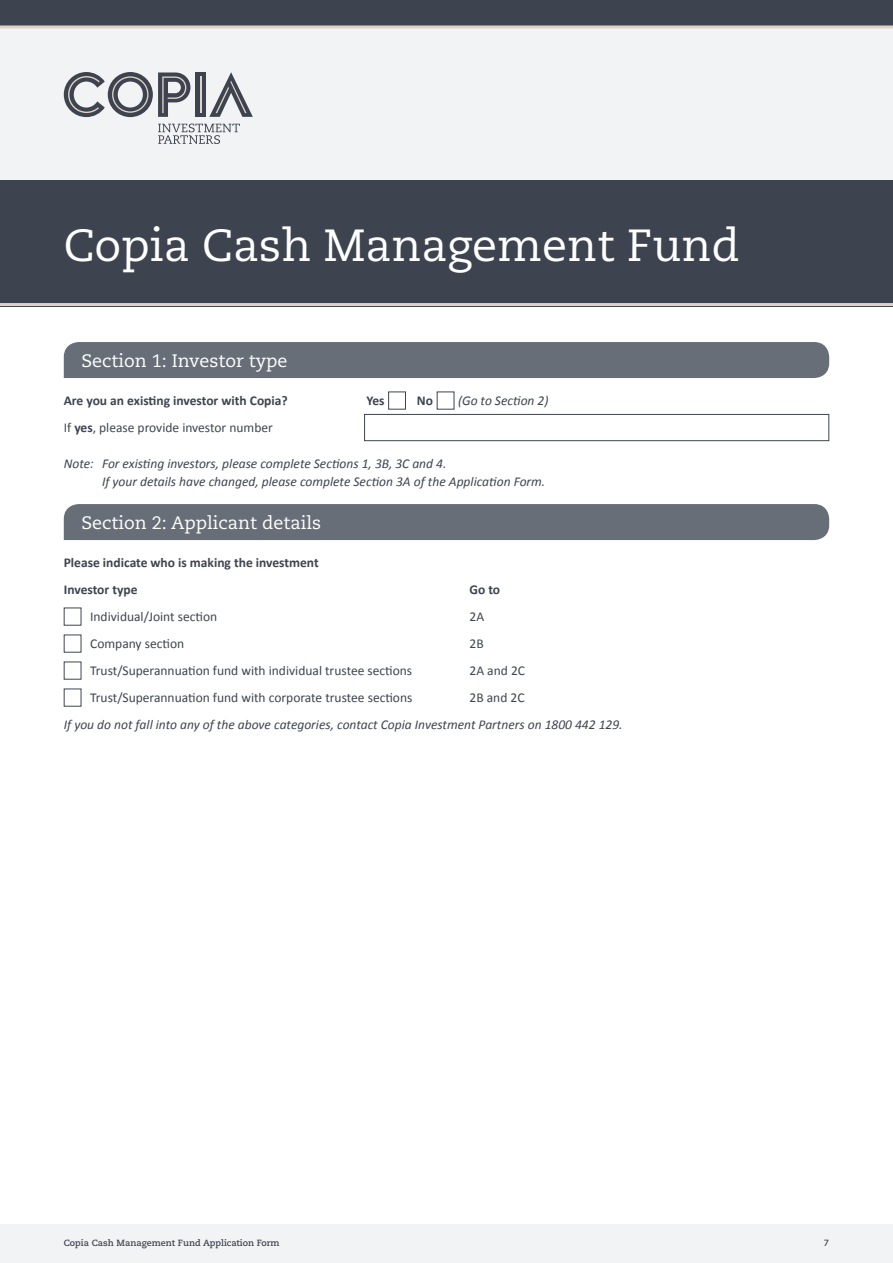
<style>
.page{position:relative;width:893px;height:1263px;background:#fff}
.page>*{position:absolute;margin:0;border:0;box-sizing:border-box;transform-origin:0 0}
.t1{font:45px "Caecilia LT Std";color:#fff}
.t2{font:18px "Caecilia LT Std";color:#fff}
.t3{font:italic 13.5px "Calibri";color:#3e444f}
.t4{font:13.5px "Calibri";color:#3e444f}
.t5{font:700 13.5px "Calibri";color:#3e444f}
.t6{font:700 9px "Caecilia LT Std";color:#3e444f}
.s1{font-weight:700}
</style>
<div class="page">
<div style="left:0;top:1224px;width:893px;height:39px;background:#f2f3f4"></div>
<div style="left:0;top:171px;width:893px;height:135px;background:#3e444f"></div>
<div style="left:0;top:26px;width:893px;height:154px;background:#f2f3f4"></div>
<div style="left:0;top:0;width:893px;height:27px;background:#3e444f"></div>
<hr style="left:0;top:26px;width:893px;height:3px;background:#ded3ca">
<hr style="left:0;top:303px;width:893px;height:3px;background:#ded3ca">
<div style="left:196px;top:73px;width:10px;height:44px;background:#3e444f"></div>
<hr style="left:200px;top:76px;width:1px;height:37px;background:#ded3ca">
<svg style="left:64px;top:72px;width:126px;height:45px"></svg>
<svg style="left:209px;top:72px;width:44px;height:45px"></svg>
<svg style="left:158px;top:124px;width:82px;height:20px"></svg>
<div style="left:64px;top:342px;width:765px;height:36px;background:#686e78"></div>
<div style="left:64px;top:504px;width:765px;height:36px;background:#686e78"></div>
<div style="left:388px;top:392px;width:18px;height:18px;border:1px solid #3e444f"></div>
<div style="left:64px;top:608px;width:17px;height:18px;border:1px solid #3e444f"></div>
<div style="left:64px;top:662px;width:17px;height:18px;border:1px solid #3e444f"></div>
<div style="left:364px;top:414px;width:465px;height:27px;border:1px solid #3e444f"></div>
<h1 class="t1" style="left:64px;top:219px;width:678px">Copia Cash Management Fund</h1>
<p class="t2" style="left:81px;top:350px;width:208px">Section 1: Investor type</p>
<p class="t5" style="left:64px;top:392px;width:225px">Are you an existing investor with Copia?</p>
<p class="t4" style="left:64px;top:419px;width:211px">If <span class="s1">yes</span>, please provide investor number</p>
<p class="t5" style="left:366px;top:392px;width:20px">Yes</p>
<p class="t5" style="left:417px;top:392px;width:18px">No</p>
<p class="t3" style="left:458px;top:391px;width:92px">(Go to Section 2)</p>
<p class="t3" style="left:64px;top:454px;width:384px">Note: For existing investors, please complete Sections 1, 3B, 3C and 4.</p>
<p class="t3" style="left:102px;top:472px;width:445px">If your details have changed, please complete Section 3A of the Application Form.</p>
<p class="t2" style="left:81px;top:512px;width:241px">Section 2: Applicant details</p>
<p class="t5" style="left:64px;top:554px;width:256px">Please indicate who is making the investment</p>
<p class="t5" style="left:64px;top:581px;width:75px">Investor type</p>
<p class="t5" style="left:469px;top:581px;width:32px">Go to</p>
<p class="t4" style="left:90px;top:608px;width:129px">Individual/Joint section</p>
<p class="t4" style="left:470px;top:608px;width:16px">2A</p>
<p class="t4" style="left:470px;top:635px;width:16px">2B</p>
<p class="t4" style="left:470px;top:662px;width:57px">2A and 2C</p>
<p class="t4" style="left:470px;top:689px;width:56px">2B and 2C</p>
<p class="t4" style="left:90px;top:635px;width:96px">Company section</p>
<p class="t4" style="left:90px;top:662px;width:324px">Trust/Superannuation fund with individual trustee sections</p>
<p class="t4" style="left:90px;top:689px;width:324px">Trust/Superannuation fund with corporate trustee sections</p>
<p class="t3" style="left:64px;top:715px;width:560px">If you do not fall into any of the above categories, contact Copia Investment Partners on 1800 442 129.</p>
<p class="t6" style="left:64px;top:1237px;width:217px">Copia Cash Management Fund Application Form</p>
<p class="t6" style="left:824px;top:1237px;width:7px">7</p>
</div>
